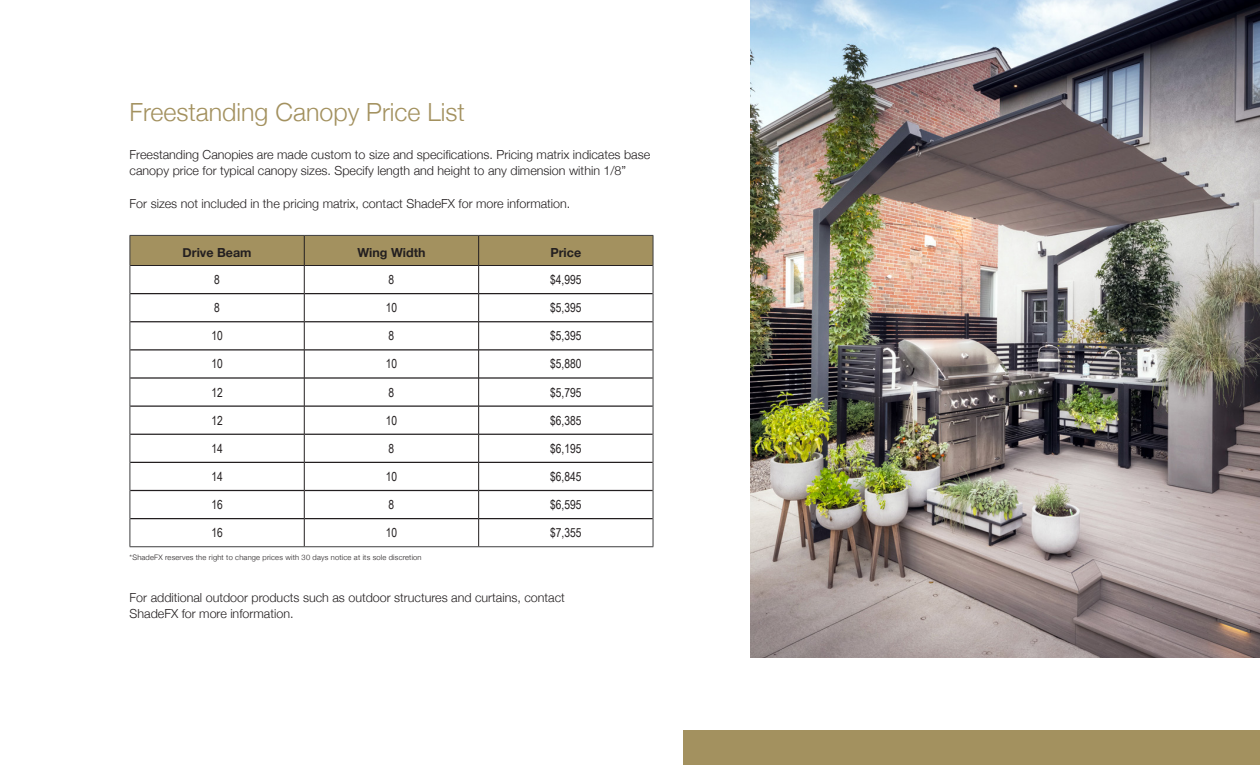
<style>
.page{position:relative;width:1260px;height:765px;background:#fff}
.page>*{position:absolute;margin:0;border:0;box-sizing:border-box;transform-origin:0 0}
.t1{font:300 25px "Helvetica Neue";color:#a3915f}
.t2{font:300 12.5px/16.2px "Helvetica Neue";color:#231f20}
.t3{font:12.5px "Arial Narrow";color:#231f20}
.t4{font:700 12.5px "Helvetica Neue";color:#231f20}
.t5{font:300 7.5px "Helvetica Neue";letter-spacing:.025em;color:#231f20}
</style>
<div class="page">
<hr style="left:130px;top:546px;width:174px;height:1px;background:#3e3e3f">
<hr style="left:304px;top:546px;width:175px;height:1px;background:#3e3e3f">
<hr style="left:479px;top:546px;width:174px;height:1px;background:#3e3e3f">
<svg style="left:130px;top:235px;width:524px;height:311px"></svg>
<hr style="left:130px;top:265px;width:174px;height:1px;background:#231f20">
<hr style="left:304px;top:265px;width:175px;height:1px;background:#231f20">
<hr style="left:479px;top:265px;width:174px;height:1px;background:#231f20">
<img style="left:751px;top:0;width:509px;height:658px">
<div style="left:683px;top:730px;width:577px;height:35px;background:#a3915f"></div>
<p class="t1" style="left:130px;top:91px;width:337px">Freestanding Canopy Price List</p>
<p class="t2" style="left:130px;top:145px;width:522px">Freestanding Canopies are made custom to size and specifications. Pricing matrix indicates base canopy price for typical canopy sizes. Specify length and height to any dimension within 1/8”</p>
<p class="t2" style="left:130px;top:194px;width:442px">For sizes not included in the pricing matrix, contact ShadeFX for more information.</p>
<p class="t4" style="left:183px;top:242px;width:70px">Drive Beam</p>
<p class="t4" style="left:357px;top:242px;width:70px">Wing Width</p>
<p class="t4" style="left:550px;top:242px;width:32px">Price</p>
<p class="t3" style="left:214px;top:271px;width:7px">8</p>
<p class="t3" style="left:389px;top:271px;width:7px">8</p>
<p class="t3" style="left:550px;top:271px;width:33px">$4,995</p>
<p class="t3" style="left:214px;top:299px;width:7px">8</p>
<p class="t3" style="left:386px;top:299px;width:13px">10</p>
<p class="t3" style="left:550px;top:299px;width:33px">$5,395</p>
<p class="t3" style="left:211px;top:327px;width:13px">10</p>
<p class="t3" style="left:389px;top:327px;width:7px">8</p>
<p class="t3" style="left:550px;top:327px;width:33px">$5,395</p>
<p class="t3" style="left:211px;top:355px;width:13px">10</p>
<p class="t3" style="left:386px;top:355px;width:13px">10</p>
<p class="t3" style="left:550px;top:355px;width:33px">$5,880</p>
<p class="t3" style="left:211px;top:383px;width:13px">12</p>
<p class="t3" style="left:389px;top:383px;width:7px">8</p>
<p class="t3" style="left:550px;top:383px;width:33px">$5,795</p>
<p class="t3" style="left:211px;top:411px;width:13px">12</p>
<p class="t3" style="left:386px;top:411px;width:13px">10</p>
<p class="t3" style="left:550px;top:411px;width:33px">$6,385</p>
<p class="t3" style="left:211px;top:439px;width:13px">14</p>
<p class="t3" style="left:389px;top:439px;width:7px">8</p>
<p class="t3" style="left:550px;top:439px;width:33px">$6,195</p>
<p class="t3" style="left:211px;top:467px;width:13px">14</p>
<p class="t3" style="left:386px;top:467px;width:13px">10</p>
<p class="t3" style="left:550px;top:467px;width:33px">$6,845</p>
<p class="t3" style="left:211px;top:496px;width:13px">16</p>
<p class="t3" style="left:389px;top:496px;width:7px">8</p>
<p class="t3" style="left:550px;top:496px;width:33px">$6,595</p>
<p class="t3" style="left:211px;top:524px;width:13px">16</p>
<p class="t3" style="left:386px;top:524px;width:13px">10</p>
<p class="t3" style="left:550px;top:524px;width:33px">$7,355</p>
<p class="t5" style="left:130px;top:551px;width:294px">*ShadeFX reserves the right to change prices with 30 days notice at its sole discretion</p>
<p class="t2" style="left:130px;top:588px;width:437px">For additional outdoor products such as outdoor structures and curtains, contact<br>ShadeFX for more information.</p>
</div>
